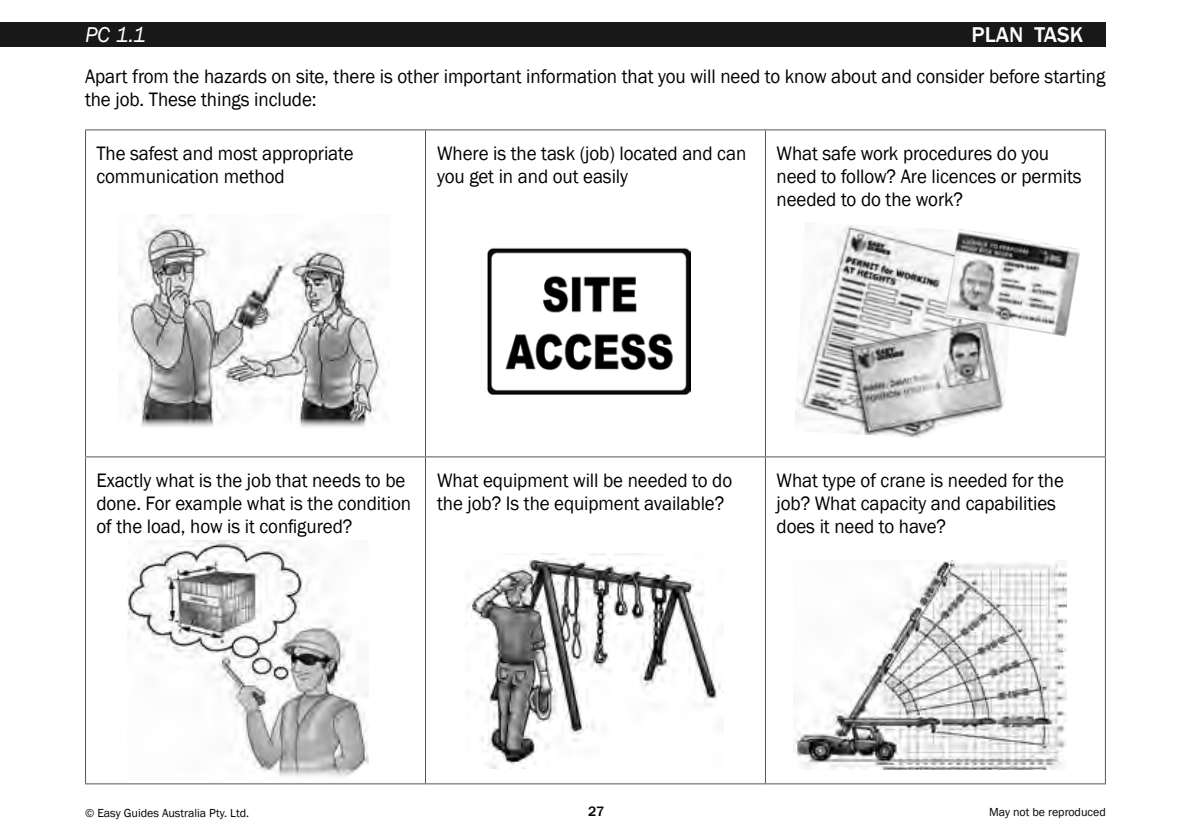
<style>
.page{position:relative;width:1191px;height:840px;background:#fff}
.page>*{position:absolute;margin:0;border:0;box-sizing:border-box;transform-origin:0 0}
.t1{font:500 22px "Franklin Gothic";color:#fff}
.t2{font:italic 22px "Franklin Gothic";color:#fff}
.t3{font:20px/22.8px "Franklin Gothic";letter-spacing:-.005em;color:#000;scale:.95 1}
.t4{font:500 14px "Franklin Gothic";color:#000}
.t5{font:12px "Franklin Gothic";color:#000}
</style>
<div class="page">
<div style="left:0;top:23px;width:1106px;height:24px;background:#181818"></div>
<hr style="left:425px;top:130px;width:1px;height:326px;background:#555">
<hr style="left:85px;top:456px;width:340px;height:1px;background:#555">
<hr style="left:425px;top:456px;width:340px;height:1px;background:#555">
<hr style="left:425px;top:457px;width:1px;height:325px;background:#555">
<hr style="left:765px;top:456px;width:341px;height:1px;background:#555">
<hr style="left:85px;top:782px;width:340px;height:1px;background:#555">
<hr style="left:425px;top:782px;width:340px;height:1px;background:#555">
<hr style="left:765px;top:782px;width:341px;height:1px;background:#555">
<hr style="left:85px;top:129px;width:340px;height:1px;background:#555">
<hr style="left:85px;top:130px;width:1px;height:326px;background:#555">
<hr style="left:425px;top:129px;width:340px;height:1px;background:#555">
<hr style="left:765px;top:129px;width:341px;height:1px;background:#555">
<hr style="left:765px;top:130px;width:1px;height:326px;background:#555">
<hr style="left:1105px;top:130px;width:1px;height:326px;background:#555">
<hr style="left:85px;top:457px;width:1px;height:325px;background:#555">
<hr style="left:765px;top:457px;width:1px;height:325px;background:#555">
<hr style="left:1105px;top:457px;width:1px;height:325px;background:#555">
<img style="left:118px;top:214px;width:267px;height:213px">
<img style="left:488px;top:248px;width:202px;height:146px">
<img style="left:795px;top:225px;width:211px;height:212px">
<img style="left:944px;top:228px;width:136px;height:108px">
<img style="left:127px;top:540px;width:242px;height:237px">
<img style="left:467px;top:553px;width:254px;height:214px">
<img style="left:793px;top:560px;width:273px;height:209px">
<p class="t1" style="left:971px;top:21px;width:113px">PLAN TASK</p>
<p class="t3" style="left:85px;top:66px;width:1075px">Apart from the hazards on site, there is other important information that you will need to know about and consider before starting the job. These things include:</p>
<p class="t3" style="left:776px;top:143px;width:322px">What safe work procedures do you need to follow? Are licences or permits needed to do the work?</p>
<p class="t2" style="left:85px;top:21px;width:62px">PC 1.1</p>
<p class="t3" style="left:96px;top:143px;width:272px">The safest and most appropriate communication method</p>
<p class="t3" style="left:437px;top:143px;width:327px">Where is the task (job) located and can you get in and out easily</p>
<p class="t3" style="left:96px;top:469px;width:333px">Exactly what is the job that needs to be done. For example what is the condition of the load, how is it configured?</p>
<p class="t3" style="left:437px;top:469px;width:312px">What equipment will be needed to do the job? Is the equipment available?</p>
<p class="t3" style="left:776px;top:469px;width:304px">What type of crane is needed for the job? What capacity and capabilities does it need to have?</p>
<p class="t5" style="left:85px;top:805px;width:166px">© Easy Guides Australia Pty. Ltd.</p>
<p class="t4" style="left:588px;top:802px;width:18px">27</p>
<p class="t5" style="left:989px;top:804px;width:118px">May not be reproduced</p>
</div>
